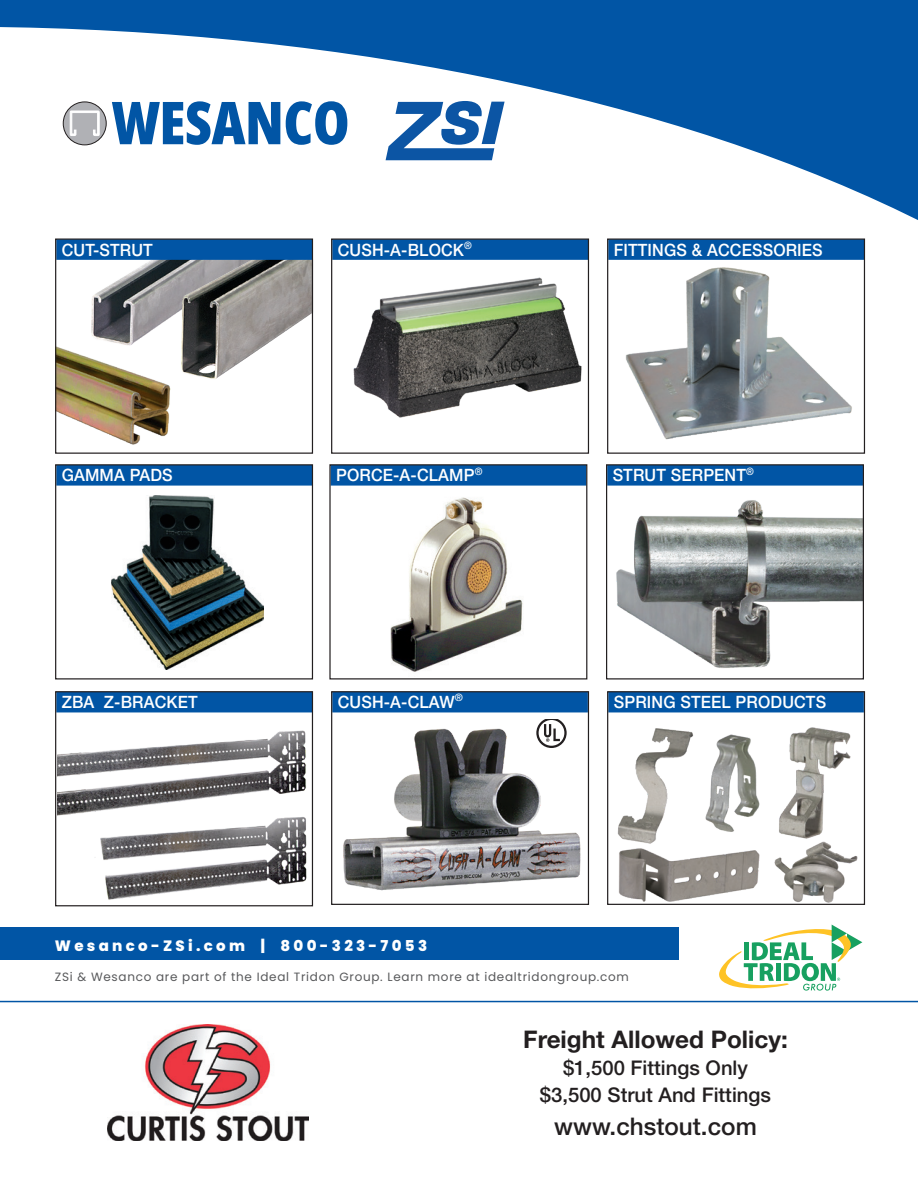
<style>
.page{position:relative;width:918px;height:1188px;background:#fff}
.page>*{position:absolute;margin:0;border:0;box-sizing:border-box;transform-origin:0 0}
.t1{font:700 24.3px "Helvetica Neue LT Std";color:#231f20}
.t2{font:500 24.3px "Helvetica Neue LT Std";color:#231f20}
.t3{font:500 20.25px/27px "Helvetica Neue LT Std";color:#231f20;text-align:center}
.t4{font:500 16.95px "Helvetica Neue LT Std";letter-spacing:.01em;color:#fff;scale:.95 1}
.t5{font:800 15px "Poppins";letter-spacing:.22em;color:#fff}
.t6{font:12px "Poppins";letter-spacing:.06em;color:#57585a}
.t7{font:500 10.2px "Helvetica Neue LT Std";color:#fff;scale:.95 1}
</style>
<div class="page">
<img style="left:616px;top:500px;width:246px;height:168px">
<img style="left:353px;top:277px;width:229px;height:141px">
<div style="left:332px;top:692px;width:256px;height:20px;background:#0155a5"></div>
<div style="left:331px;top:691px;width:258px;height:214px;border:1px solid #231f20"></div>
<div style="left:608px;top:692px;width:256px;height:20px;background:#0155a5"></div>
<div style="left:607px;top:691px;width:258px;height:214px;border:1px solid #231f20"></div>
<svg style="left:538px;top:719px;width:27px;height:6px"></svg>
<div style="left:56px;top:465px;width:256px;height:21px;background:#0155a5"></div>
<div style="left:55px;top:464px;width:258px;height:216px;border:1px solid #231f20"></div>
<div style="left:331px;top:465px;width:255px;height:21px;background:#0155a5"></div>
<div style="left:329px;top:464px;width:258px;height:216px;border:1px solid #231f20"></div>
<div style="left:607px;top:465px;width:256px;height:21px;background:#0155a5"></div>
<div style="left:606px;top:464px;width:258px;height:216px;border:1px solid #231f20"></div>
<div style="left:608px;top:239px;width:256px;height:21px;background:#0155a5"></div>
<div style="left:607px;top:239px;width:258px;height:215px;border:1px solid #231f20"></div>
<div style="left:332px;top:239px;width:256px;height:21px;background:#0155a5"></div>
<div style="left:331px;top:239px;width:258px;height:215px;border:1px solid #231f20"></div>
<img style="left:112px;top:495px;width:152px;height:175px">
<img style="left:625px;top:267px;width:227px;height:173px">
<img style="left:57px;top:346px;width:114px;height:99px">
<img style="left:86px;top:260px;width:94px;height:91px">
<img style="left:180px;top:260px;width:131px;height:119px">
<div style="left:56px;top:239px;width:256px;height:21px;background:#0155a5"></div>
<div style="left:55px;top:239px;width:258px;height:215px;border:1px solid #231f20"></div>
<img style="left:617px;top:728px;width:76px;height:115px">
<img style="left:705px;top:734px;width:55px;height:98px">
<img style="left:616px;top:843px;width:154px;height:62px">
<img style="left:779px;top:727px;width:72px;height:112px">
<img style="left:774px;top:841px;width:84px;height:62px">
<hr style="left:0;top:1001px;width:918px;height:1px;background:#0155a5">
<div style="left:56px;top:692px;width:256px;height:20px;background:#0155a5"></div>
<div style="left:55px;top:691px;width:258px;height:215px;border:1px solid #231f20"></div>
<img style="left:57px;top:730px;width:249px;height:86px">
<img style="left:88px;top:812px;width:223px;height:95px">
<img style="left:390px;top:497px;width:133px;height:175px">
<img style="left:343px;top:725px;width:238px;height:166px">
<svg style="left:0;top:0;width:918px;height:220px"></svg>
<svg style="left:386px;top:101px;width:119px;height:59px"></svg>
<svg style="left:63px;top:102px;width:43px;height:43px"></svg>
<div style="left:63px;top:102px;width:44px;height:43px;border:1px solid #231f20;border-radius:50%"></div>
<svg style="left:70px;top:110px;width:30px;height:26px"></svg>
<svg style="left:112px;top:101px;width:168px;height:44px"></svg>
<svg style="left:286px;top:101px;width:61px;height:44px"></svg>
<div style="left:0;top:928px;width:678px;height:32px;background:#0155a5"></div>
<svg style="left:719px;top:925px;width:143px;height:66px"></svg>
<img style="left:107px;top:1025px;width:201px;height:115px">
<p class="t4" style="left:62px;top:239px;width:97px">CUT-STRUT</p>
<p class="t7" style="left:464px;top:239px;width:10px">®</p>
<p class="t4" style="left:338px;top:239px;width:134px">CUSH-A-BLOCK</p>
<p class="t4" style="left:614px;top:239px;width:222px">FITTINGS &amp; ACCESSORIES</p>
<p class="t4" style="left:62px;top:465px;width:118px">GAMMA PADS</p>
<p class="t4" style="left:336px;top:465px;width:156px">PORCE-A-CLAMP<sup>®</sup></p>
<p class="t4" style="left:613px;top:465px;width:150px">STRUT SERPENT<sup>®</sup></p>
<p class="t4" style="left:62px;top:692px;width:145px">ZBA Z-BRACKET</p>
<p class="t4" style="left:338px;top:692px;width:133px">CUSH-A-CLAW<sup>®</sup></p>
<p class="t4" style="left:614px;top:692px;width:225px">SPRING STEEL PRODUCTS</p>
<p class="t5" style="left:55px;top:937px;width:374px">Wesanco-ZSi.com | 800-323-7053</p>
<p class="t6" style="left:55px;top:970px;width:575px">ZSi &amp; Wesanco are part of the Ideal Tridon Group. Learn more at idealtridongroup.com</p>
<h1 class="t1" style="left:523px;top:1025px;width:266px">Freight Allowed Policy:</h1>
<p class="t3" style="left:540px;top:1054px;width:233px">$1,500 Fittings Only $3,500 Strut And Fittings</p>
<h1 class="t2" style="left:554px;top:1112px;width:204px">www.chstout.com</h1>
</div>
